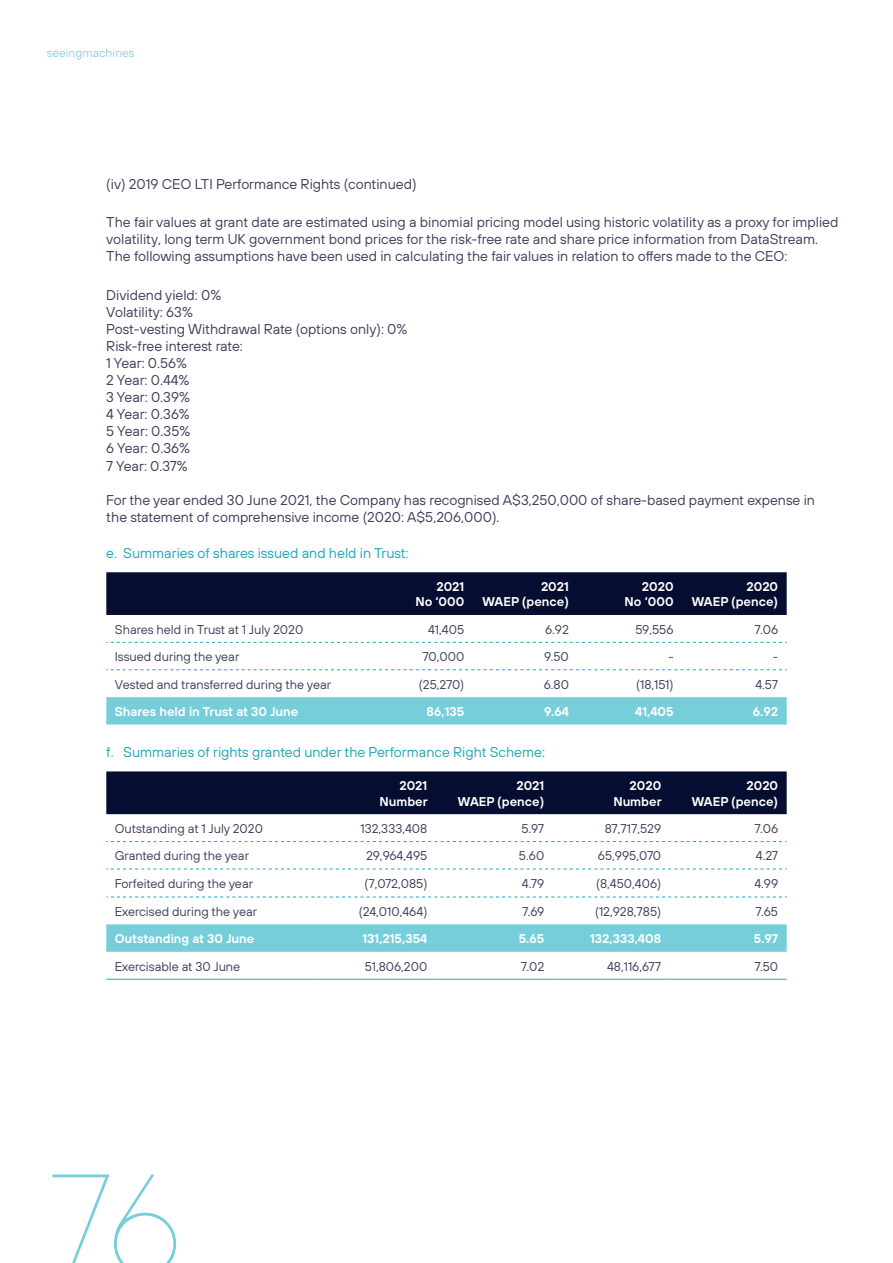
<style>
.page{position:relative;width:893px;height:1263px;background:#fff}
.page>*{position:absolute;margin:0;border:0;box-sizing:border-box;transform-origin:0 0}
.t1{font:100 141.45px "TT Hoves";color:#76ceda}
.t2{font:14.25px/17.1px "TT Hoves";color:#3e415c}
.t3{font:14.25px "TT Hoves";color:#22a6ba}
.t4{font:12.75px "TT Hoves";color:#3e415c}
.t5{font:600 12.75px/15.3px "TT Hoves";color:#fff;text-align:right}
.t6{font:300 12px "TT Hoves";color:#76ceda}
</style>
<div class="page">
<div style="left:106px;top:572px;width:681px;height:43px;background:#050d30"></div>
<svg style="left:106px;top:697px;width:681px;height:28px;background:#78cfda"></svg>
<svg style="left:106px;top:642px;width:681px;height:1px"></svg>
<svg style="left:106px;top:669px;width:681px;height:1px"></svg>
<div style="left:106px;top:771px;width:681px;height:43px;background:#050d30"></div>
<svg style="left:106px;top:924px;width:681px;height:28px;background:#78cfda"></svg>
<svg style="left:106px;top:841px;width:681px;height:1px"></svg>
<svg style="left:106px;top:868px;width:681px;height:1px"></svg>
<svg style="left:106px;top:897px;width:681px;height:1px"></svg>
<hr style="left:106px;top:979px;width:213px;height:1px;background:#22a6ba">
<hr style="left:319px;top:979px;width:117px;height:1px;background:#22a6ba">
<hr style="left:436px;top:979px;width:117px;height:1px;background:#22a6ba">
<hr style="left:553px;top:979px;width:117px;height:1px;background:#22a6ba">
<hr style="left:670px;top:979px;width:117px;height:1px;background:#22a6ba">
<p class="t6" style="left:47px;top:45px;width:89px">seeingmachines</p>
<p class="t2" style="left:106px;top:175px;width:312px">(iv) 2019 CEO LTI Performance Rights (continued)</p>
<p class="t2" style="left:106px;top:213px;width:734px">The fair values at grant date are estimated using a binomial pricing model using historic volatility as a proxy for implied volatility, long term UK government bond prices for the risk-free rate and share price information from DataStream.<br>The following assumptions have been used in calculating the fair values in relation to offers made to the CEO:</p>
<p class="t2" style="left:106px;top:286px;width:303px">Dividend yield: 0%<br>Volatility: 63%<br>Post-vesting Withdrawal Rate (options only): 0%<br>Risk-free interest rate:<br>1 Year: 0.56%<br>2 Year: 0.44%<br>3 Year: 0.39%<br>4 Year: 0.36%<br>5 Year: 0.35%<br>6 Year: 0.36%<br>7 Year: 0.37%</p>
<p class="t2" style="left:106px;top:491px;width:710px">For the year ended 30 June 2021, the Company has recognised A$3,250,000 of share-based payment expense in the statement of comprehensive income (2020: A$5,206,000).</p>
<p class="t3" style="left:106px;top:544px;width:304px">e. Summaries of shares issued and held in Trust:</p>
<p class="t5" style="left:415px;top:579px;width:50px">2021<br>No ‘000</p>
<p class="t5" style="left:482px;top:579px;width:88px">2021<br>WAEP (pence)</p>
<p class="t5" style="left:625px;top:579px;width:50px">2020<br>No ‘000</p>
<p class="t5" style="left:692px;top:579px;width:88px">2020<br>WAEP (pence)</p>
<p class="t4" style="left:115px;top:621px;width:190px">Shares held in Trust at 1 July 2020</p>
<p class="t4" style="left:428px;top:621px;width:38px">41,405</p>
<p class="t4" style="left:545px;top:621px;width:25px">6.92</p>
<p class="t4" style="left:635px;top:621px;width:40px">59,556</p>
<p class="t4" style="left:754px;top:621px;width:25px">7.06</p>
<p class="t4" style="left:115px;top:649px;width:126px">Issued during the year</p>
<p class="t4" style="left:423px;top:649px;width:43px">70,000</p>
<p class="t4" style="left:544px;top:649px;width:26px">9.50</p>
<p class="t4" style="left:668px;top:649px;width:7px">-</p>
<p class="t4" style="left:773px;top:649px;width:7px">-</p>
<p class="t4" style="left:115px;top:676px;width:218px">Vested and transferred during the year</p>
<p class="t4" style="left:419px;top:676px;width:47px">(25,270)</p>
<p class="t4" style="left:544px;top:676px;width:27px">6.80</p>
<p class="t4" style="left:636px;top:676px;width:39px">(18,151)</p>
<p class="t4" style="left:755px;top:676px;width:24px">4.57</p>
<p class="t5" style="left:115px;top:704px;width:185px">Shares held in Trust at 30 June</p>
<p class="t5" style="left:427px;top:704px;width:39px">86,135</p>
<p class="t5" style="left:544px;top:704px;width:26px">9.64</p>
<p class="t5" style="left:635px;top:704px;width:40px">41,405</p>
<p class="t5" style="left:753px;top:704px;width:27px">6.92</p>
<p class="t3" style="left:106px;top:743px;width:440px">f. Summaries of rights granted under the Performance Right Scheme:</p>
<p class="t5" style="left:379px;top:778px;width:50px">2021<br>Number</p>
<p class="t5" style="left:458px;top:778px;width:88px">2021<br>WAEP (pence)</p>
<p class="t5" style="left:613px;top:778px;width:50px">2020<br>Number</p>
<p class="t5" style="left:692px;top:778px;width:88px">2020<br>WAEP (pence)</p>
<p class="t4" style="left:115px;top:821px;width:150px">Outstanding at 1 July 2020</p>
<p class="t4" style="left:361px;top:821px;width:68px">132,333,408</p>
<p class="t4" style="left:521px;top:821px;width:24px">5.97</p>
<p class="t4" style="left:605px;top:821px;width:58px">87,717,529</p>
<p class="t4" style="left:754px;top:821px;width:25px">7.06</p>
<p class="t4" style="left:115px;top:848px;width:136px">Granted during the year</p>
<p class="t4" style="left:366px;top:848px;width:63px">29,964,495</p>
<p class="t4" style="left:519px;top:848px;width:27px">5.60</p>
<p class="t4" style="left:598px;top:848px;width:65px">65,995,070</p>
<p class="t4" style="left:756px;top:848px;width:24px">4.27</p>
<p class="t4" style="left:115px;top:876px;width:140px">Forfeited during the year</p>
<p class="t4" style="left:364px;top:876px;width:64px">(7,072,085)</p>
<p class="t4" style="left:522px;top:876px;width:24px">4.79</p>
<p class="t4" style="left:596px;top:876px;width:67px">(8,450,406)</p>
<p class="t4" style="left:754px;top:876px;width:25px">4.99</p>
<p class="t4" style="left:115px;top:903px;width:144px">Exercised during the year</p>
<p class="t4" style="left:359px;top:903px;width:70px">(24,010,464)</p>
<p class="t4" style="left:522px;top:903px;width:24px">7.69</p>
<p class="t4" style="left:595px;top:903px;width:68px">(12,928,785)</p>
<p class="t4" style="left:755px;top:903px;width:24px">7.65</p>
<p class="t5" style="left:115px;top:931px;width:141px">Outstanding at 30 June</p>
<p class="t5" style="left:362px;top:931px;width:66px">131,215,354</p>
<p class="t5" style="left:519px;top:931px;width:27px">5.65</p>
<p class="t5" style="left:590px;top:931px;width:73px">132,333,408</p>
<p class="t5" style="left:754px;top:931px;width:26px">5.97</p>
<p class="t4" style="left:115px;top:958px;width:127px">Exercisable at 30 June</p>
<p class="t4" style="left:365px;top:958px;width:64px">51,806,200</p>
<p class="t4" style="left:521px;top:958px;width:25px">7.02</p>
<p class="t4" style="left:607px;top:958px;width:56px">48,116,677</p>
<p class="t4" style="left:754px;top:958px;width:25px">7.50</p>
<h1 class="t1" style="left:47px;top:1136px;width:138px">76</h1>
</div>
